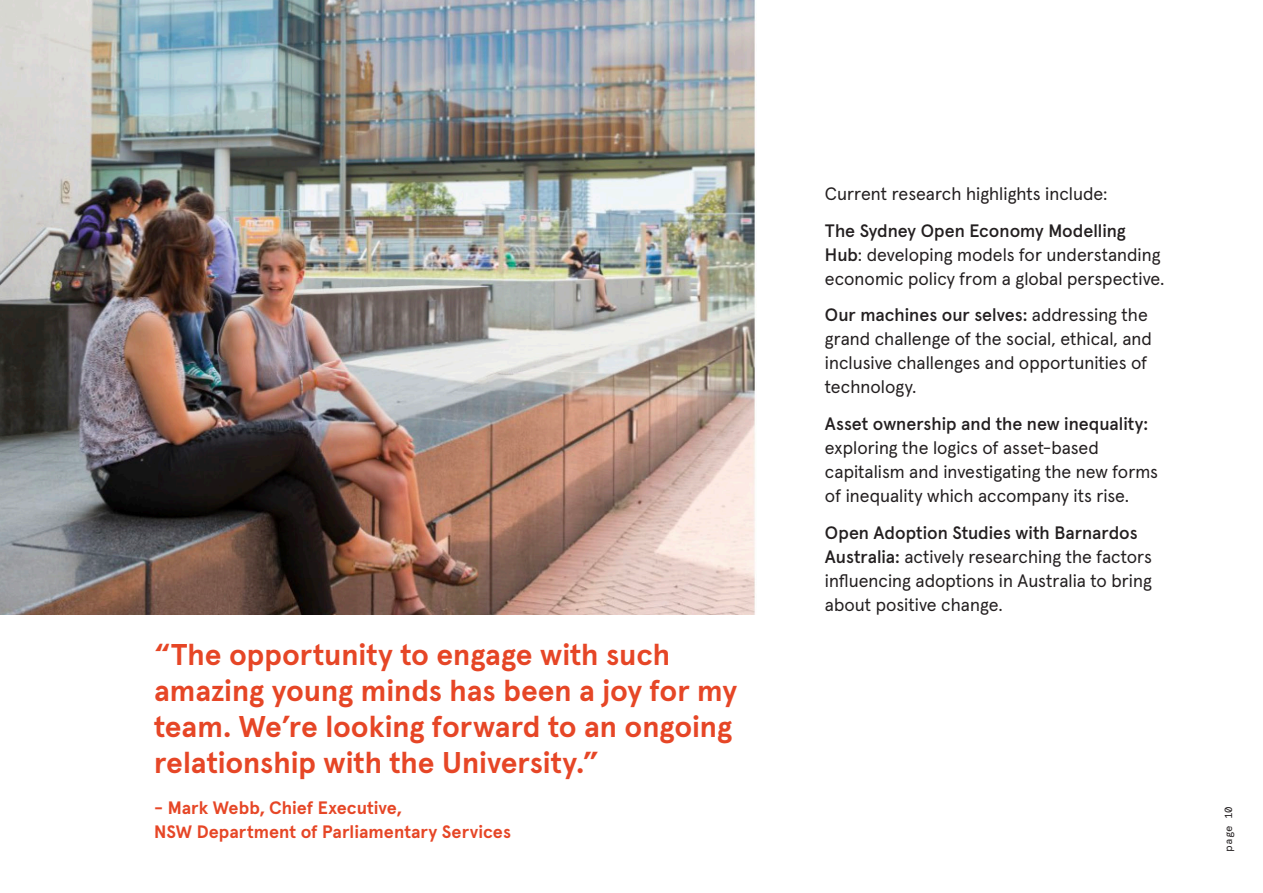
<style>
.page{position:relative;width:1263px;height:893px;background:#fff}
.page>*{position:absolute;margin:0;border:0;box-sizing:border-box;transform-origin:0 0}
.sub_header{font:700 30px/36px "Apercu Pro";letter-spacing:-.005em;color:#e64626}
.body_copy{font:18px/24px "Apercu Pro";color:#231f20}
.body_bold{font:700 18px/24px "Apercu Pro";color:#e64626}
.t1{font:10.5px "Apercu Mono Pro";color:#231f20}
.s1{font-weight:500}
</style>
<div class="page">
<img style="left:0;top:0;width:755px;height:614px">
<p class="body_copy" style="left:825px;top:180px;width:284px">Current research highlights include:</p>
<p class="body_copy" style="left:825px;top:217px;width:341px"><span class="s1">The Sydney Open Economy Modelling<br>Hub</span>: developing models for understanding economic policy from a global perspective.</p>
<p class="body_copy" style="left:825px;top:302px;width:329px"><span class="s1">Our machines our selves:</span> addressing the grand challenge of the social, ethical, and inclusive challenges and opportunities of technology.</p>
<p class="body_copy" style="left:825px;top:410px;width:335px"><span class="s1">Asset ownership and the new inequality: </span>exploring the logics of asset-based capitalism and investigating the new forms of inequality which accompany its rise.</p>
<p class="body_copy" style="left:825px;top:519px;width:328px"><span class="s1">Open Adoption Studies with Barnardos Australia:</span> actively researching the factors influencing adoptions in Australia to bring about positive change.</p>
<p class="sub_header" style="left:154px;top:634px;width:585px">“The opportunity to engage with such amazing young minds has been a joy for my team. We’re looking forward to an ongoing relationship with the University.”</p>
<p class="body_bold" style="left:154px;top:794px;width:358px">- Mark Webb, Chief Executive,<br>NSW Department of Parliamentary Services</p>
<p class="t1" style="left:1220px;top:851px;width:47px;rotate:-90deg">page 10</p>
</div>
